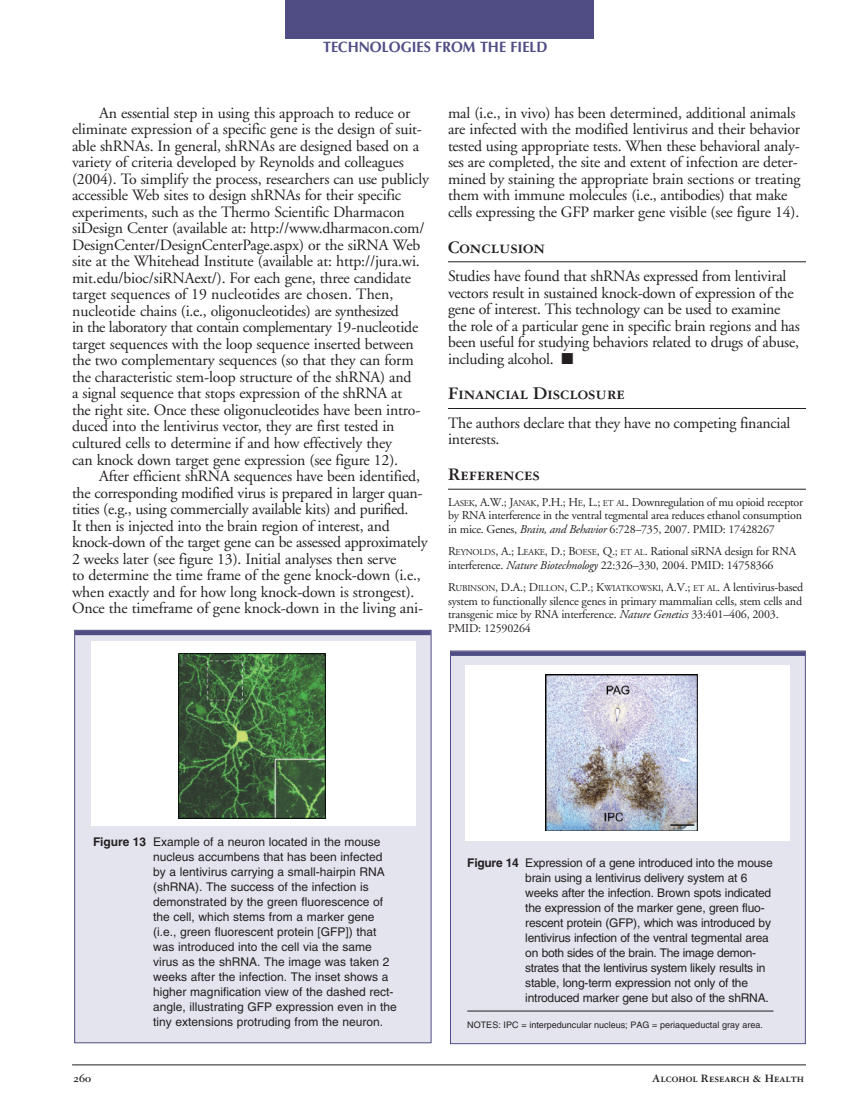
<style>
.page{position:relative;width:851px;height:1107px;background:#fff}
.page>*{position:absolute;margin:0;border:0;box-sizing:border-box;transform-origin:0 0}
.t1{font:18.75px "Garamond Three Bold SC";color:#231f20}
.t2{font:15.75px/16.5px "Adobe Garamond";letter-spacing:-.01em;color:#231f20}
.t3{font:700 15px "Optima";color:#504d85;scale:.95 1}
.t4{font:12px/15px "Helvetica";color:#231f20}
.t5{font:12px/13.5px "Adobe Garamond";letter-spacing:-.015em;color:#231f20}
.t6{font:12px "Garamond Three Bold SC";color:#231f20}
.t7{font:9px "Helvetica";color:#231f20}
.s1{font-size:9px}
.s2{font-style:italic}
.s3{font-weight:700}
</style>
<div class="page">
<div style="left:75px;top:630px;width:356px;height:413px;background:#e4e4ee"></div>
<hr style="left:75px;top:631px;width:355px;height:4px;background:#504d85">
<div style="left:74px;top:630px;width:357px;height:413px;border:1px solid #504d85"></div>
<div style="left:90px;top:641px;width:325px;height:185px;background:#fff"></div>
<img style="left:178px;top:654px;width:148px;height:164px">
<div style="left:450px;top:651px;width:355px;height:393px;background:#e4e4ee"></div>
<div style="left:451px;top:651px;width:354px;height:5px;background:#504d85"></div>
<div style="left:450px;top:651px;width:355px;height:393px;border:1px solid #504d85"></div>
<div style="left:465px;top:665px;width:324px;height:176px;background:#fff"></div>
<img style="left:545px;top:675px;width:152px;height:155px">
<div style="left:285px;top:0;width:309px;height:38px;background:#504d85"></div>
<hr style="left:72px;top:1065px;width:734px;height:1px;background:#231f20">
<hr style="left:448px;top:262px;width:358px;height:1px;background:#231f20">
<hr style="left:448px;top:408px;width:358px;height:1px;background:#231f20">
<hr style="left:448px;top:489px;width:358px;height:1px;background:#231f20">
<hr style="left:467px;top:1011px;width:306px;height:1px;background:#231f20">
<p class="t3" style="left:323px;top:38px;width:238px">TECHNOLOGIES FROM THE FIELD</p>
<p class="t2" style="left:72px;top:106px;width:358px;text-indent:27px">An essential step in using this approach to reduce or eliminate expression of a specific gene is the design of suit&shy;able shRNAs. In general, shRNAs are designed based on a variety of criteria developed by Reynolds and colleagues (2004). To simplify the process, researchers can use publicly accessible Web sites to design shRNAs for their specific experiments, such as the Thermo Scientific Dharmacon siDesign Center (available at: http://www.dharmacon.com/ DesignCenter/DesignCenterPage.aspx) or the siRNA Web site at the Whitehead Institute (available at: http://jura.wi. mit.edu/bioc/siRNAext/). For each gene, three candidate target sequences of 19 nucleotides are chosen. Then, nucleotide chains (i.e., oligonucleotides) are synthesized<br>in the laboratory that contain complementary 19-nucleotide target sequences with the loop sequence inserted between the two complementary sequences (so that they can form the characteristic stem-loop structure of the shRNA) and<br>a signal sequence that stops expression of the shRNA at<br>the right site. Once these oligonucleotides have been intro&shy;duced into the lentivirus vector, they are first tested in cultured cells to determine if and how effectively they<br>can knock down target gene expression (see figure 12).</p>
<p class="t2" style="left:72px;top:469px;width:357px;text-indent:27px">After efficient shRNA sequences have been identified, the corresponding modified virus is prepared in larger quan&shy;tities (e.g., using commercially available kits) and purified.<br>It then is injected into the brain region of interest, and knock-down of the target gene can be assessed approximately 2 weeks later (see figure 13). Initial analyses then serve<br>to determine the time frame of the gene knock-down (i.e., when exactly and for how long knock-down is strongest).<br>Once the timeframe of gene knock-down in the living ani-</p>
<p class="t2" style="left:448px;top:106px;width:354px">mal (i.e., in vivo) has been determined, additional animals are infected with the modified lentivirus and their behavior tested using appropriate tests. When these behavioral analy&shy;ses are completed, the site and extent of infection are deter&shy;mined by staining the appropriate brain sections or treating them with immune molecules (i.e., antibodies) that make cells expressing the GFP marker gene visible (see figure 14).</p>
<h2 class="t1" style="left:448px;top:240px;width:98px">Conclusion</h2>
<p class="t2" style="left:448px;top:269px;width:353px">Studies have found that shRNAs expressed from lentiviral vectors result in sustained knock-down of expression of the gene of interest. This technology can be used to examine the role of a particular gene in specific brain regions and has been useful for studying behaviors related to drugs of abuse, including alcohol. ■</p>
<h2 class="t1" style="left:448px;top:387px;width:178px">Financial Disclosure</h2>
<p class="t2" style="left:448px;top:416px;width:344px">The authors declare that they have no competing financial interests.</p>
<h2 class="t1" style="left:448px;top:468px;width:93px">References</h2>
<p class="t5" style="left:448px;top:496px;width:356px;text-align:justify">L<span class="s1">ASEK</span>, A.W.; J<span class="s1">ANAK</span>, P.H.; H<span class="s1">E</span>, L.; <span class="s1">ET AL</span>. Downregulation of mu opioid receptor by RNA interference in the ventral tegmental area reduces ethanol consumption in mice. Genes, <span class="s2">Brain, and Behavior</span> 6:728–735, 2007. PMID: 17428267</p>
<p class="t5" style="left:448px;top:546px;width:349px">R<span class="s1">EYNOLDS</span>, A.; L<span class="s1">EAKE</span>, D.; B<span class="s1">OESE</span>, Q.; <span class="s1">ET AL</span>. Rational siRNA design for RNA interference. <span class="s2">Nature Biotechnology</span> 22:326–330, 2004. PMID: 14758366</p>
<p class="t5" style="left:448px;top:582px;width:356px">R<span class="s1">UBINSON</span>, D.A.; D<span class="s1">ILLON</span>, C.P.; K<span class="s1">WIATKOWSKI</span>, A.V.; <span class="s1">ET AL</span>. A lentivirus-based system to functionally silence genes in primary mammalian cells, stem cells and transgenic mice by RNA interference. <span class="s2">Nature Genetics</span> 33:401–406, 2003.<br>PMID: 12590264</p>
<p class="t4" style="left:153px;top:835px;width:245px;text-indent:-60px"><span class="s3">Figure 13</span> Example of a neuron located in the mouse nucleus accumbens that has been infected by a lentivirus carrying a small-hairpin RNA (shRNA). The success of the infection is demonstrated by the green fluorescence of the cell, which stems from a marker gene (i.e., green fluorescent protein [GFP]) that was introduced into the cell via the same virus as the shRNA. The image was taken 2 weeks after the infection. The inset shows a higher magnification view of the dashed rect&shy;angle, illustrating GFP expression even in the tiny extensions protruding from the neuron.</p>
<p class="t4" style="left:525px;top:857px;width:249px;text-indent:-58px"><span class="s3">Figure 14</span> Expression of a gene introduced into the mouse brain using a lentivirus delivery system at 6 weeks after the infection. Brown spots indicated the expression of the marker gene, green fluo&shy;rescent protein (GFP), which was introduced by lentivirus infection of the ventral tegmental area on both sides of the brain. The image demon&shy;strates that the lentivirus system likely results in stable, long-term expression not only of the introduced marker gene but also of the shRNA.</p>
<p class="t7" style="left:467px;top:1021px;width:297px">NOTES: IPC = interpeduncular nucleus; PAG = periaqueductal gray area.</p>
<p class="t6" style="left:73px;top:1074px;width:19px">260</p>
<p class="t6" style="left:651px;top:1074px;width:154px">Alcohol Research &amp; Health</p>
</div>
